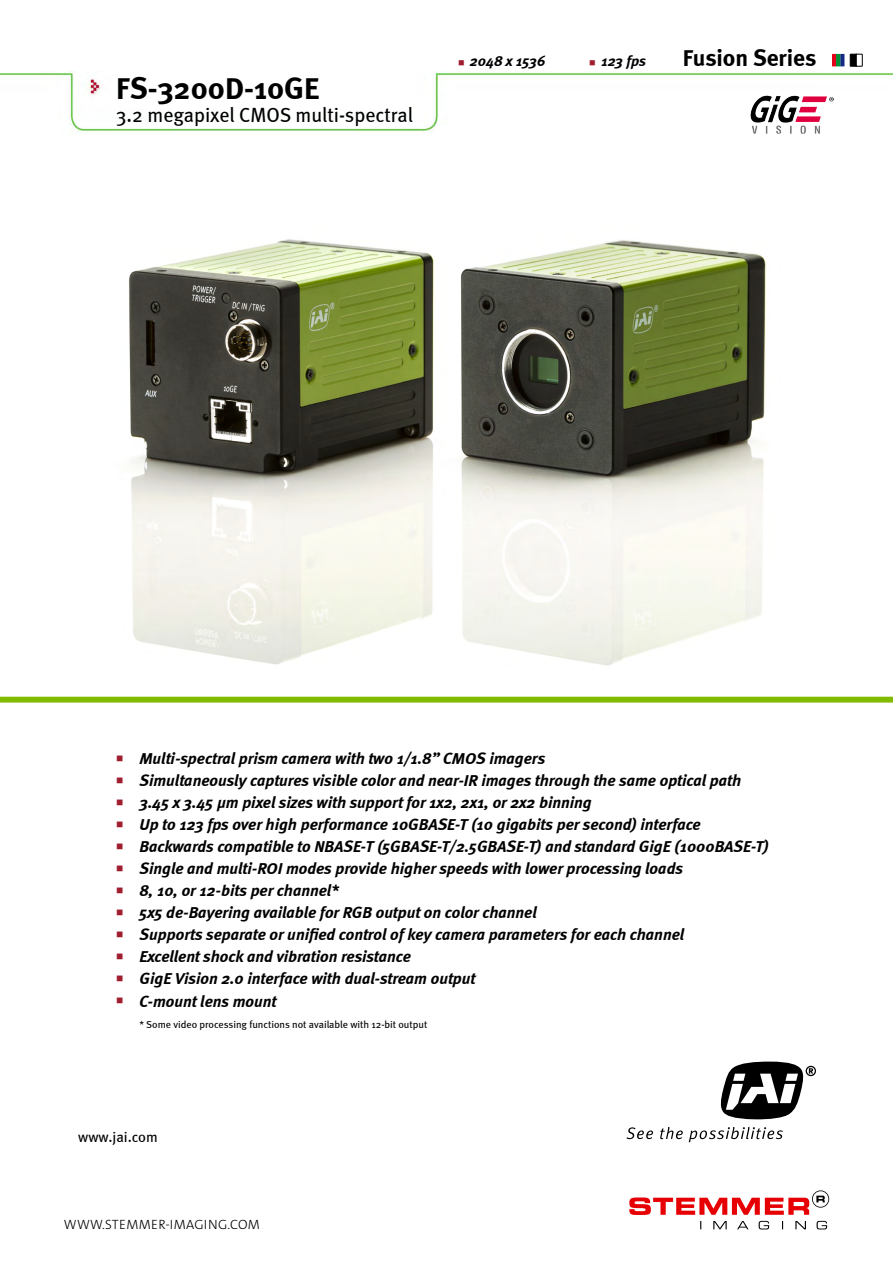
<style>
.page{position:relative;width:893px;height:1263px;background:#fff}
.page>*{position:absolute;margin:0;border:0;box-sizing:border-box;transform-origin:0 0}
.t1{font:700 30.9px "Meta";color:#000}
.t2{font:700 23.55px "Meta";color:#000}
.t3{font:20.55px "Meta";color:#000}
.t4{font:italic 700 16.2px/22px "Meta";color:#000}
.t5{font:italic 700 14.7px "Meta";color:#000}
.t6{font:14.7px "Meta";color:#000}
.t7{font:13.5px "The Sans LP3 Lig";letter-spacing:.025em;color:#000}
.t8{font:10.35px "Meta";color:#000}
.t9{font:9.75px "Wingdings";color:#9f1d2f}
.s1{color:#9f1d2f}
</style>
<div class="page">
<img style="left:0;top:72px;width:893px;height:62px">
<img style="left:129px;top:239px;width:637px;height:427px">
<svg style="left:832px;top:54px;width:12px;height:12px"></svg>
<img style="left:751px;top:96px;width:83px;height:37px">
<svg style="left:720px;top:1061px;width:96px;height:58px"></svg>
<svg style="left:626px;top:1127px;width:27px;height:12px"></svg>
<svg style="left:660px;top:1127px;width:23px;height:12px"></svg>
<svg style="left:689px;top:1127px;width:94px;height:15px"></svg>
<div style="left:0;top:697px;width:893px;height:5px;background:#80bb00"></div>
<svg style="left:850px;top:54px;width:12px;height:12px"></svg>
<svg style="left:629px;top:1190px;width:200px;height:39px"></svg>
<h1 class="t1" style="left:116px;top:70px;width:205px">FS-3200D-10GE</h1>
<p class="t3" style="left:116px;top:103px;width:298px">3.2 megapixel CMOS multi-spectral</p>
<p class="t5" style="left:458px;top:53px;width:89px"><span class="s1">■</span> 2048 x 1536</p>
<p class="t5" style="left:589px;top:53px;width:58px"><span class="s1">■</span> 123 fps</p>
<h2 class="t2" style="left:683px;top:44px;width:135px">Fusion Series</h2>
<p class="t9" style="left:116px;top:753px;width:9px">■</p>
<p class="t9" style="left:116px;top:775px;width:9px">■</p>
<p class="t9" style="left:116px;top:797px;width:9px">■</p>
<p class="t9" style="left:116px;top:819px;width:9px">■</p>
<p class="t9" style="left:116px;top:841px;width:9px">■</p>
<p class="t9" style="left:116px;top:863px;width:9px">■</p>
<p class="t9" style="left:116px;top:885px;width:9px">■</p>
<p class="t9" style="left:116px;top:907px;width:9px">■</p>
<p class="t9" style="left:116px;top:929px;width:9px">■</p>
<p class="t9" style="left:116px;top:951px;width:9px">■</p>
<p class="t9" style="left:116px;top:973px;width:9px">■</p>
<p class="t9" style="left:116px;top:995px;width:9px">■</p>
<p class="t4" style="left:140px;top:747px;width:631px">Multi-spectral prism camera with two 1/1.8” CMOS imagers<br>Simultaneously captures visible color and near-IR images through the same optical path 3.45 x 3.45 μm pixel sizes with support for 1x2, 2x1, or 2x2 binning<br>Up to 123 fps over high performance 10GBASE-T (10 gigabits per second) interface Backwards compatible to NBASE-T (5GBASE-T/2.5GBASE-T) and standard GigE (1000BASE-T)<br>Single and multi-ROI modes provide higher speeds with lower processing loads<br>8, 10, or 12-bits per channel*<br>5x5 de-Bayering available for RGB output on color channel<br>Supports separate or unified control of key camera parameters for each channel<br>Excellent shock and vibration resistance<br>GigE Vision 2.0 interface with dual-stream output<br>C-mount lens mount</p>
<p class="t8" style="left:140px;top:1019px;width:289px">* Some video processing functions not available with 12-bit output</p>
<p class="t6" style="left:78px;top:1128px;width:81px">www.jai.com</p>
<p class="t7" style="left:64px;top:1215px;width:197px">WWW.STEMMER-IMAGING.COM</p>
</div>
